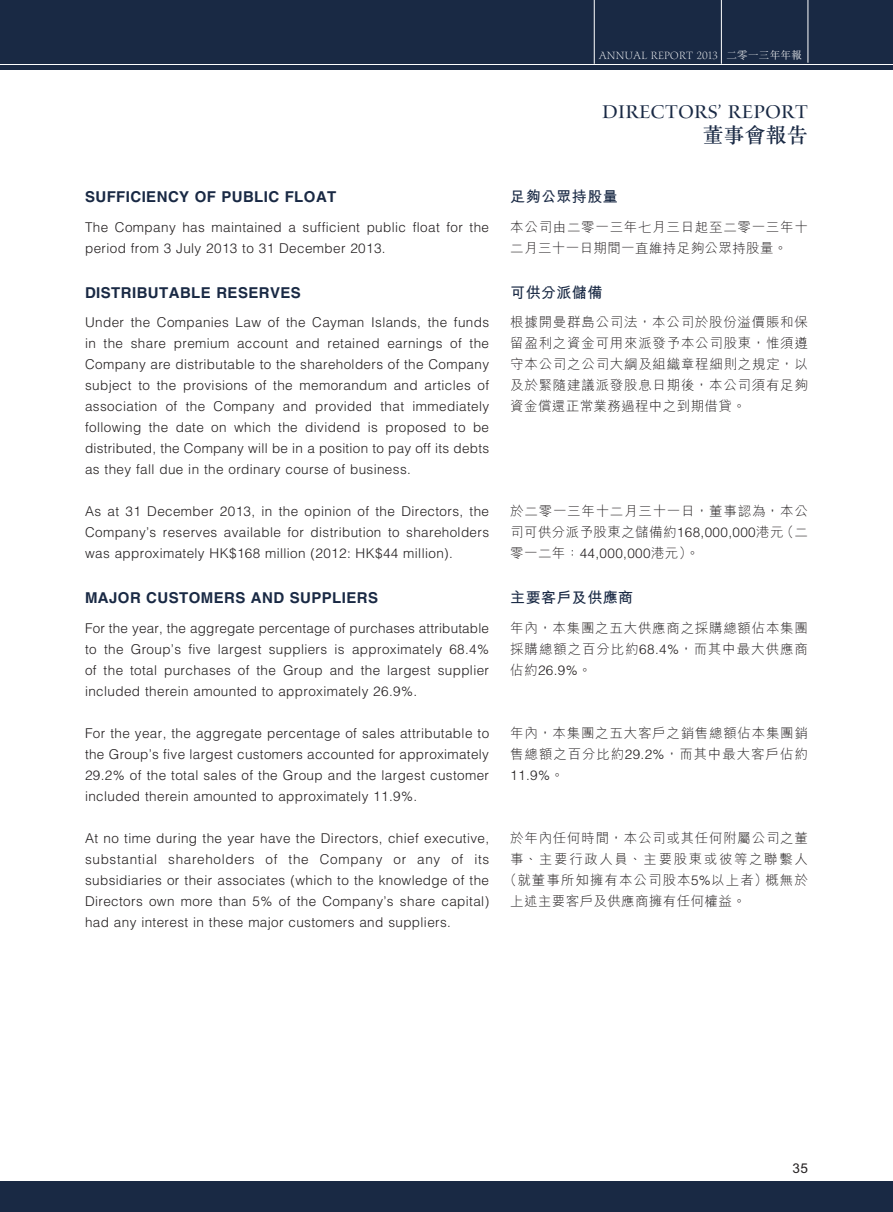
<style>
.page{position:relative;width:893px;height:1212px;background:#fff}
.page>*{position:absolute;margin:0;border:0;box-sizing:border-box;transform-origin:0 0}
.t1{font:21px "Waters Titling Pro";letter-spacing:.025em;color:#192944}
.t2{font:500 21px "M Sung HK";color:#192944}
.t3{font:700 15px "Helvetica LT Std";letter-spacing:.03em;color:#192944}
.t4{font:700 15px "M Hei HK";letter-spacing:.03em;color:#192944}
.t5{font:300 13.5px/21px "Helvetica LT Std";letter-spacing:.03em;color:#231f20;text-align:justify}
.t6{font:300 13.5px/21px "M Hei HK";letter-spacing:.055em;color:#231f20}
.t7{font:300 13.5px "M Hei HK";letter-spacing:.075em;color:#231f20}
.t8{font:300 13.5px "M Hei HK";letter-spacing:.115em;color:#231f20}
.t9{font:300 13.5px "M Hei HK";letter-spacing:.03em;color:#231f20}
.t10{font:700 13.5px "M Hei HK";color:#231f20}
.t11{font:300 12px "Waters Titling Pro";letter-spacing:.025em;color:#fff}
.s1{font-family:"M Sung HK";font-size:10.5px}
.s2{font-family:"Helvetica LT Std"}
.s3{font-family:"M Hei HK"}
</style>
<div class="page">
<div style="left:0;top:1181px;width:893px;height:31px;background:#192944"></div>
<div style="left:0;top:0;width:893px;height:64px;background:#192944"></div>
<div style="left:0;top:65px;width:893px;height:5px;background:#192944"></div>
<hr style="left:808px;top:0;width:1px;height:63px;background:#fff">
<hr style="left:721px;top:0;width:1px;height:64px;background:#fff">
<hr style="left:594px;top:0;width:1px;height:64px;background:#fff">
<p class="t3" style="left:85px;top:188px;width:253px">SUFFICIENCY OF PUBLIC FLOAT</p>
<p class="t5" style="left:85px;top:216px;width:406px">The Company has maintained a sufficient public float for the period from 3 July 2013 to 31 December 2013.</p>
<p class="t3" style="left:85px;top:283px;width:217px">DISTRIBUTABLE RESERVES</p>
<p class="t5" style="left:85px;top:312px;width:406px">Under the Companies Law of the Cayman Islands, the funds in the share premium account and retained earnings of the Company are distributable to the shareholders of the Company subject to the provisions of the memorandum and articles of association of the Company and provided that immediately following the date on which the dividend is proposed to be distributed, the Company will be in a position to pay off its debts as they fall due in the ordinary course of business.</p>
<p class="t5" style="left:85px;top:501px;width:406px">As at 31 December 2013, in the opinion of the Directors, the Company’s reserves available for distribution to shareholders was approximately HK$168 million (2012: HK$44 million).</p>
<p class="t3" style="left:85px;top:589px;width:295px">MAJOR CUSTOMERS AND SUPPLIERS</p>
<p class="t5" style="left:85px;top:617px;width:406px">For the year, the aggregate percentage of purchases attributable to the Group’s five largest suppliers is approximately 68.4% of the total purchases of the Group and the largest supplier included therein amounted to approximately 26.9%.</p>
<p class="t5" style="left:85px;top:722px;width:406px">For the year, the aggregate percentage of sales attributable to the Group’s five largest customers accounted for approximately 29.2% of the total sales of the Group and the largest customer included therein amounted to approximately 11.9%.</p>
<p class="t5" style="left:85px;top:827px;width:406px">At no time during the year have the Directors, chief executive, substantial shareholders of the Company or any of its subsidiaries or their associates (which to the knowledge of the Directors own more than 5% of the Company’s share capital) had any interest in these major customers and suppliers.</p>
<p class="t11" style="left:599px;top:48px;width:205px">ANNUAL REPORT 2013 <span class="s1">二零一三年年報</span></p>
<h1 class="t1" style="left:602px;top:100px;width:207px">DIRECTORS’ REPORT</h1>
<h1 class="t2" style="left:703px;top:121px;width:106px">董事會報告</h1>
<p class="t4" style="left:510px;top:186px;width:109px">足夠公眾持股量</p>
<p class="t6" style="left:510px;top:216px;width:299px">本公司由二零一三年七月三日起至二零一三年十二月三十一日期間一直維持足夠公眾持股量。</p>
<p class="t4" style="left:510px;top:281px;width:94px">可供分派儲備</p>
<p class="t6" style="left:510px;top:311px;width:299px;text-align:justify">根據開曼群島公司法，本公司於股份溢價賬和保留盈利之資金可用來派發予本公司股東，惟須遵守本公司之公司大綱及組織章程細則之規定，以及於緊隨建議派發股息日期後，本公司須有足夠資金償還正常業務過程中之到期借貸。</p>
<p class="t6" style="left:510px;top:500px;width:299px">於二零一三年十二月三十一日，董事認為，本公司可供分派予股東之儲備約<span class="s2">168,000,000</span>港元（二</p>
<p class="t5" style="left:510px;top:543px;width:191px"><span class="s3">零一二年：</span>44,000,000<span class="s3">港元）。</span></p>
<p class="t4" style="left:510px;top:587px;width:124px">主要客戶及供應商</p>
<p class="t6" style="left:510px;top:617px;width:299px">年內，本集團之五大供應商之採購總額佔本集團採購總額之百分比約<span class="s2">68.4%</span>，而其中最大供應商</p>
<p class="t5" style="left:510px;top:659px;width:83px"><span class="s3">佔約</span>26.9%<span class="s3">。</span></p>
<p class="t6" style="left:510px;top:722px;width:299px">年內，本集團之五大客戶之銷售總額佔本集團銷售總額之百分比約<span class="s2">29.2%</span>，而其中最大客戶佔約</p>
<p class="t5" style="left:510px;top:764px;width:55px">11.9%<span class="s3">。</span></p>
<p class="t6" style="left:510px;top:827px;width:299px">於年內任何時間，本公司或其任何附屬公司之董</p>
<p class="t8" style="left:510px;top:849px;width:299px">事、主要行政人員、主要股東或彼等之聯繫人</p>
<p class="t7" style="left:503px;top:870px;width:306px">（就董事所知擁有本公司股本<span class="s2">5%</span>以上者）概無於</p>
<p class="t9" style="left:510px;top:891px;width:237px">上述主要客戶及供應商擁有任何權益。</p>
<p class="t10" style="left:792px;top:1158px;width:17px">35</p>
</div>
